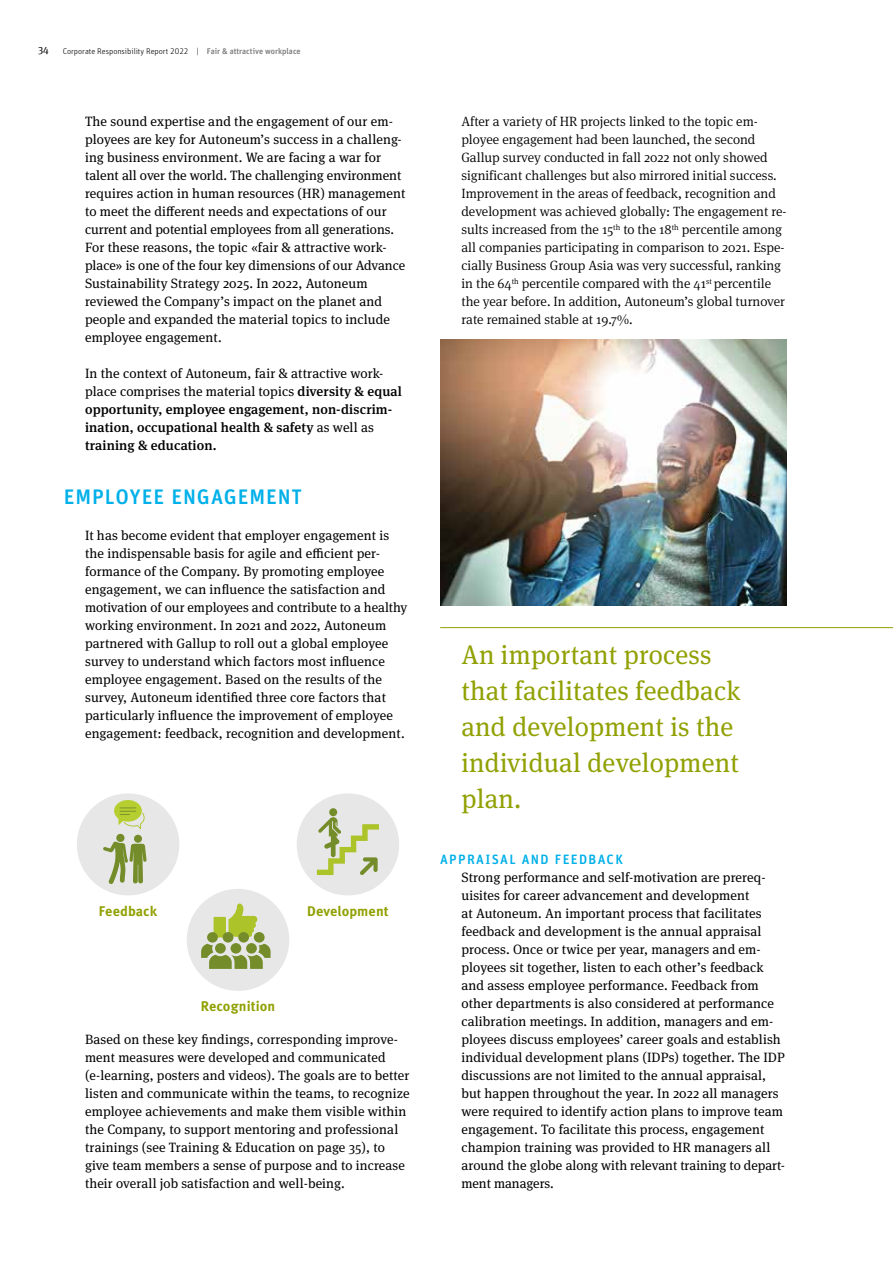
<style>
.page{position:relative;width:893px;height:1263px;background:#fff}
.page>*{position:absolute;margin:0;border:0;box-sizing:border-box;transform-origin:0 0}
.t1{font:27px/36px "Meta Serif Pro";letter-spacing:.01em;color:#91a103}
.t2{font:21px "Autoneum Unit OT Medium";letter-spacing:.04em;color:#00b0e9}
.t3{font:700 14.1px "Meta Pro";letter-spacing:.005em;color:#91a103}
.t4{font:13.5px/18px "Meta Serif Pro";letter-spacing:.01em;color:#000}
.t5{font:300 13.5px/18px "Meta Serif Pro";color:#000}
.t6{font:500 13.5px/18px "Meta Serif Pro";letter-spacing:.01em;color:#000}
.t7{font:13.5px "Autoneum Unit OT Medium";letter-spacing:.1em;color:#00b0e9}
.t8{font:10.5px "Meta Serif Pro";color:#000}
.t9{font:8.25px "Autoneum Unit OT Light";color:#000}
.s1{font-family:"Autoneum Unit OT Medium";color:#7c7b7b}
.s2{font-weight:400}
</style>
<div class="page">
<div style="left:77px;top:793px;width:102px;height:102px;background:#e7e7e7;border-radius:50%"></div>
<svg style="left:114px;top:800px;width:31px;height:29px"></svg>
<div style="left:116px;top:834px;width:9px;height:8px;background:#748d2a;border-radius:50%"></div>
<svg style="left:103px;top:842px;width:44px;height:42px"></svg>
<div style="left:134px;top:835px;width:8px;height:8px;background:#748d2a;border-radius:50%"></div>
<div style="left:187px;top:889px;width:102px;height:102px;background:#e7e7e7;border-radius:50%"></div>
<div style="left:214px;top:917px;width:12px;height:20px;background:#acc329"></div>
<svg style="left:228px;top:903px;width:29px;height:34px"></svg>
<div style="left:254px;top:932px;width:11px;height:10px;background:#748d2a;border-radius:50%"></div>
<div style="left:238px;top:932px;width:11px;height:10px;background:#748d2a;border-radius:50%"></div>
<div style="left:223px;top:932px;width:10px;height:10px;background:#748d2a;border-radius:50%"></div>
<svg style="left:201px;top:944px;width:70px;height:25px"></svg>
<div style="left:207px;top:932px;width:11px;height:10px;background:#748d2a;border-radius:50%"></div>
<div style="left:297px;top:793px;width:102px;height:102px;background:#e7e7e7;border-radius:50%"></div>
<div style="left:329px;top:808px;width:8px;height:8px;background:#748d2a;border-radius:50%"></div>
<svg style="left:317px;top:817px;width:62px;height:58px"></svg>
<img style="left:440px;top:339px;width:347px;height:267px">
<hr style="left:440px;top:627px;width:453px;height:1px;background:#91a103">
<p class="t8" style="left:38px;top:43px;width:12px">34</p>
<p class="t9" style="left:63px;top:46px;width:239px">Corporate Responsibility Report 2022 | <span class="s1">Fair &amp; attractive workplace</span></p>
<p class="t4" style="left:85px;top:112px;width:322px">The sound expertise and the engagement of our em&shy;ployees are key for Autoneum’s success in a challeng&shy;ing business environment. We are facing a war for talent all over the world. The challenging environment requires action in human resources (HR) management to meet the different needs and expectations of our current and potential employees from all generations.<br>For these reasons, the topic «fair &amp; attractive work&shy;place» is one of the four key dimensions of our Advance Sustainability Strategy 2025. In 2022, Autoneum reviewed the Company’s impact on the planet and people and expanded the material topics to include employee engagement.</p>
<p class="t6" style="left:85px;top:363px;width:318px"><span class="s2">In the context of Autoneum, fair &amp; attractive work&shy;place comprises the material topics</span> diversity &amp; equal opportunity, employee engagement, non-discrim&shy;ination, occupational health &amp; safety <span class="s2">as well as </span>training &amp; education.</p>
<h2 class="t2" style="left:64px;top:484px;width:240px">EMPLOYEE ENGAGEMENT</h2>
<p class="t4" style="left:85px;top:526px;width:324px">It has become evident that employer engagement is the indispensable basis for agile and efficient per&shy;formance of the Company. By promoting employee engagement, we can influence the satisfaction and motivation of our employees and contribute to a healthy working environment. In 2021 and 2022, Autoneum partnered with Gallup to roll out a global employee survey to understand which factors most influence employee engagement. Based on the results of the survey, Autoneum identified three core factors that particularly influence the improvement of employee engagement: feedback, recognition and development.</p>
<p class="t3" style="left:99px;top:900px;width:60px">Feedback</p>
<p class="t3" style="left:201px;top:995px;width:76px">Recognition</p>
<p class="t3" style="left:307px;top:900px;width:83px">Development</p>
<p class="t4" style="left:85px;top:1030px;width:326px">Based on these key findings, corresponding improve&shy;ment measures were developed and communicated (e-learning, posters and videos). The goals are to better listen and communicate within the teams, to recognize employee achievements and make them visible within the Company, to support mentoring and professional trainings (see Training &amp; Education on page 35), to give team members a sense of purpose and to increase their overall job satisfaction and well-being.</p>
<p class="t5" style="left:461px;top:112px;width:327px">After a variety of HR projects linked to the topic em&shy;ployee engagement had been launched, the second Gallup survey conducted in fall 2022 not only showed significant challenges but also mirrored initial success.<br>Improvement in the areas of feedback, recognition and development was achieved globally: The engagement re&shy;sults increased from the 15<sup>th</sup> to the 18<sup>th</sup> percentile among all companies participating in comparison to 2021. Espe&shy;cially Business Group Asia was very successful, ranking in the 64<sup>th</sup> percentile compared with the 41<sup>st</sup> percentile the year before. In addition, Autoneum’s global turnover rate remained stable at 19.7%.</p>
<h1 class="t1" style="left:461px;top:635px;width:281px">An important process that facilitates feedback and development is the individual development plan.</h1>
<p class="t7" style="left:440px;top:851px;width:184px">APPRAISAL AND FEEDBACK</p>
<p class="t4" style="left:461px;top:868px;width:325px">Strong performance and self-motivation are prereq&shy;uisites for career advancement and development<br>at Autoneum. An important process that facilitates feedback and development is the annual appraisal process. Once or twice per year, managers and em&shy;ployees sit together, listen to each other’s feedback and assess employee performance. Feedback from other departments is also considered at performance calibration meetings. In addition, managers and em&shy;ployees discuss employees’ career goals and establish individual development plans (IDPs) together. The IDP discussions are not limited to the annual appraisal, but happen throughout the year. In 2022 all managers were required to identify action plans to improve team engagement. To facilitate this process, engagement champion training was provided to HR managers all around the globe along with relevant training to depart&shy;ment managers.</p>
</div>
